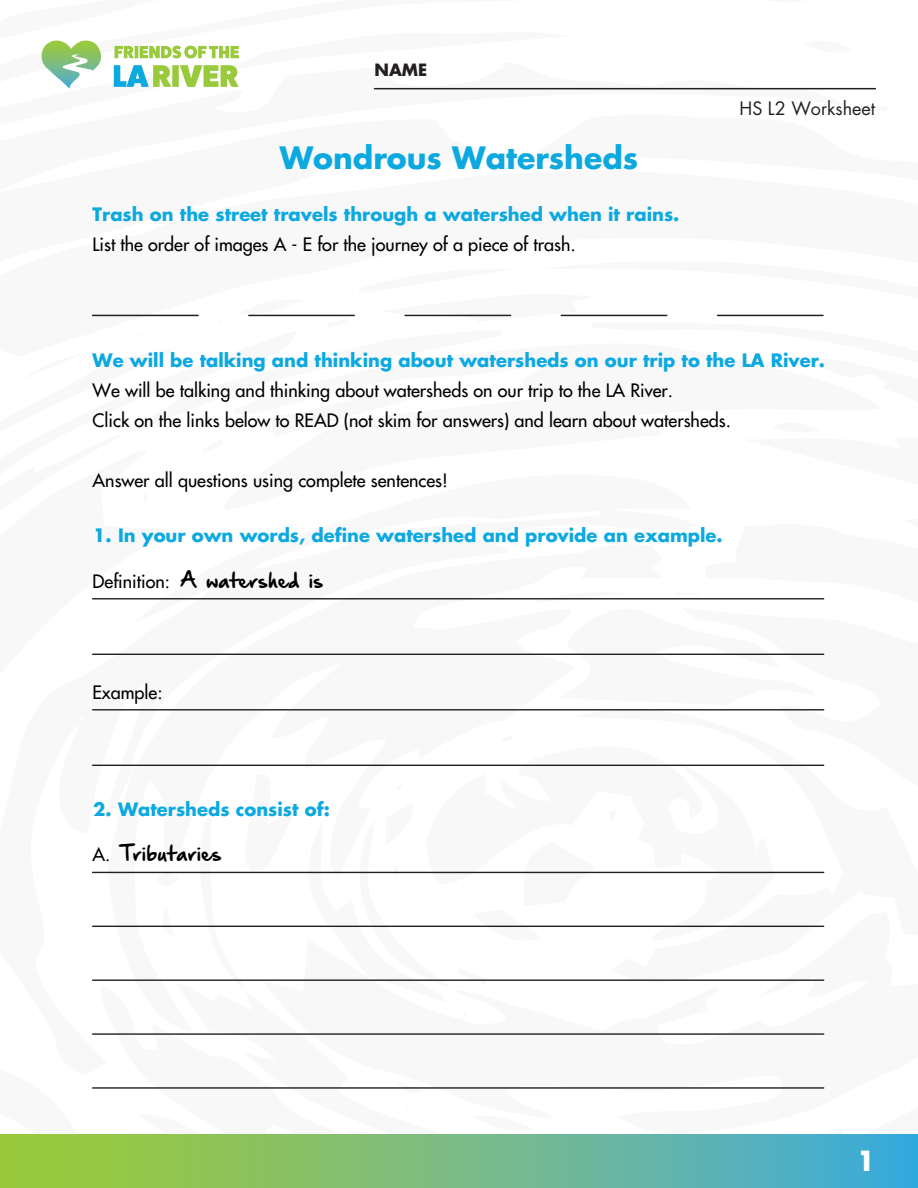
<style>
.page{position:relative;width:918px;height:1188px;background:#fff}
.page>*{position:absolute;margin:0;border:0;box-sizing:border-box;transform-origin:0 0}
.t1{font:700 30px "Futura LT";color:#0ca9e1}
.t2{font:700 27px "Futura LT";color:#fff}
.t3{font:18px/30px "Futura LT";color:#000}
.t4{font:700 18px "Futura LT";color:#0ca9e1}
.t5{font:18px "Hand Of Sean Demo";color:#000}
.t6{font:18px "Futura LT";color:#231f20}
.t7{font:700 16.5px "Futura LT";color:#231f20}
.s1{font-family:"Futura LT"}
</style>
<div class="page">
<svg style="left:574px;top:709px;width:251px;height:272px"></svg>
<svg style="left:689px;top:1087px;width:229px;height:48px"></svg>
<svg style="left:373px;top:87px;width:199px;height:3px"></svg>
<svg style="left:176px;top:1134px;width:300px;height:1px"></svg>
<svg style="left:0;top:1033px;width:143px;height:155px"></svg>
<svg style="left:349px;top:1134px;width:68px;height:1px"></svg>
<svg style="left:159px;top:925px;width:16px;height:1px"></svg>
<svg style="left:157px;top:871px;width:23px;height:3px"></svg>
<svg style="left:609px;top:810px;width:9px;height:11px"></svg>
<svg style="left:196px;top:773px;width:400px;height:206px"></svg>
<svg style="left:91px;top:314px;width:734px;height:341px"></svg>
<svg style="left:1px;top:1135px;width:917px;height:53px;background:#74ba86"></svg>
<hr style="left:374px;top:88px;width:501px;height:1px;background:#231f20">
<svg style="left:41px;top:40px;width:198px;height:49px"></svg>
<hr style="left:93px;top:926px;width:731px;height:1px;background:#231f20">
<hr style="left:93px;top:872px;width:731px;height:1px;background:#231f20">
<hr style="left:93px;top:979px;width:731px;height:2px;background:#231f20">
<hr style="left:93px;top:1033px;width:731px;height:2px;background:#231f20">
<hr style="left:93px;top:1087px;width:731px;height:2px;background:#231f20">
<hr style="left:93px;top:598px;width:731px;height:1px;background:#231f20">
<hr style="left:93px;top:654px;width:731px;height:1px;background:#231f20">
<hr style="left:93px;top:709px;width:731px;height:2px;background:#231f20">
<hr style="left:93px;top:765px;width:731px;height:1px;background:#231f20">
<hr style="left:93px;top:315px;width:105px;height:1px;background:#231f20">
<hr style="left:249px;top:315px;width:105px;height:1px;background:#231f20">
<hr style="left:405px;top:315px;width:106px;height:1px;background:#231f20">
<hr style="left:561px;top:315px;width:106px;height:1px;background:#231f20">
<hr style="left:717px;top:315px;width:106px;height:1px;background:#231f20">
<p class="t7" style="left:374px;top:59px;width:54px">NAME</p>
<h1 class="t1" style="left:280px;top:137px;width:360px">Wondrous Watersheds</h1>
<p class="t4" style="left:93px;top:202px;width:588px">Trash on the street travels through a watershed when it rains.</p>
<p class="t3" style="left:93px;top:229px;width:485px">List the order of images A - E for the journey of a piece of trash.</p>
<p class="t6" style="left:740px;top:97px;width:137px">HS L2 Worksheet</p>
<p class="t4" style="left:93px;top:349px;width:734px">We will be talking and thinking about watersheds on our trip to the LA River.</p>
<p class="t3" style="left:93px;top:376px;width:640px">We will be talking and thinking about watersheds on our trip to the LA River.<br>Click on the links below to READ (not skim for answers) and learn about watersheds.</p>
<p class="t3" style="left:93px;top:466px;width:357px">Answer all questions using complete sentences!</p>
<p class="t4" style="left:93px;top:523px;width:631px">1. In your own words, define watershed and provide an example.</p>
<p class="t5" style="left:93px;top:572px;width:232px"><span class="s1">Definition:</span> A watershed is</p>
<p class="t3" style="left:93px;top:677px;width:71px">Example:</p>
<p class="t4" style="left:93px;top:797px;width:238px">2. Watersheds consist of:</p>
<p class="t5" style="left:93px;top:845px;width:131px"><span class="s1">A.</span> Tributaries</p>
<h2 class="t2" style="left:857px;top:1143px;width:20px">1</h2>
</div>
